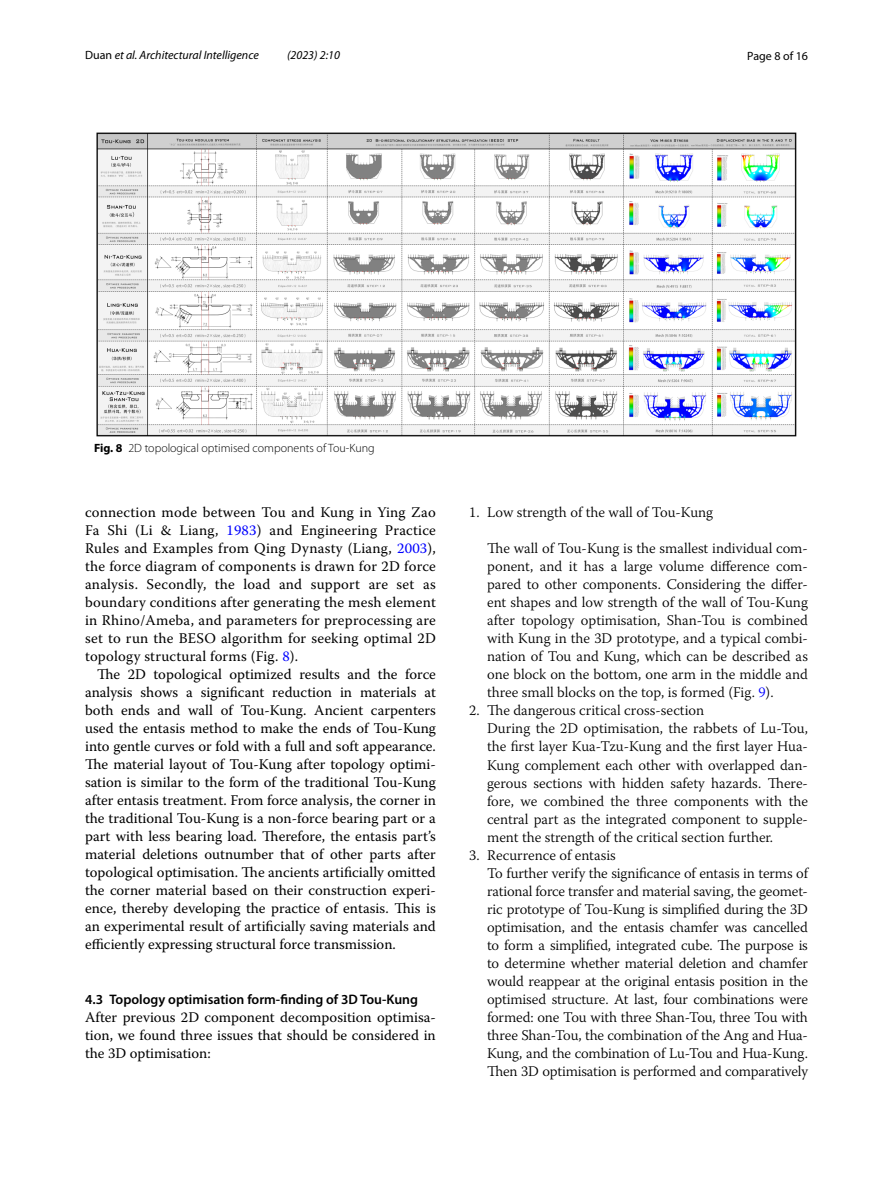
<style>
.page{position:relative;width:893px;height:1187px;background:#fff}
.page>*{position:absolute;margin:0;border:0;box-sizing:border-box;transform-origin:0 0}
.t1{font:300 14.7px/18px "Warnock Pro";letter-spacing:-.01em;color:#000}
.t2{font:14.7px/18px "Warnock Pro";color:#000;text-align:justify}
.t3{font:600 13.8px "Myriad Pro";color:#000}
.t4{font:300 12px "Myriad Pro";color:#000}
.t5{font:italic 12px "Myriad Pro";color:#000}
.t6{font:12px "Myriad Pro";color:#000}
.s1{font-style:normal}
.s2{font-weight:700}
.s3{color:#00f}
</style>
<div class="page">
<img style="left:96px;top:133px;width:701px;height:304px">
<p class="t5" style="left:85px;top:48px;width:175px"><span class="s1">Duan</span> et al. Architectural Intelligence</p>
<p class="t5" style="left:287px;top:48px;width:54px">(2023) 2:10</p>
<p class="t6" style="left:747px;top:48px;width:62px">Page 8 of 16</p>
<p class="t4" style="left:94px;top:441px;width:282px"><span class="s2">Fig. 8</span> 2D topological optimised components of Tou-Kung</p>
<p class="t2" style="left:85px;top:502px;width:352px">connection mode between Tou and Kung in Ying Zao Fa Shi (Li &amp; Liang, <span class="s3">1983</span>) and Engineering Practice Rules and Examples from Qing Dynasty (Liang, <span class="s3">2003</span>), the force diagram of components is drawn for 2D force analysis. Secondly, the load and support are set as boundary conditions after generating the mesh element in Rhino/Ameba, and parameters for preprocessing are set to run the BESO algorithm for seeking optimal 2D topology structural forms (Fig. <span class="s3">8</span>).</p>
<p class="t2" style="left:85px;top:664px;width:352px;text-indent:12px">The 2D topological optimized results and the force analysis shows a significant reduction in materials at both ends and wall of Tou-Kung. Ancient carpenters used the entasis method to make the ends of Tou-Kung into gentle curves or fold with a full and soft appearance.<br>The material layout of Tou-Kung after topology optimi&shy;sation is similar to the form of the traditional Tou-Kung after entasis treatment. From force analysis, the corner in the traditional Tou-Kung is a non-force bearing part or a part with less bearing load. Therefore, the entasis part’s material deletions outnumber that of other parts after topological optimisation. The ancients artificially omitted the corner material based on their construction experi&shy;ence, thereby developing the practice of entasis. This is an experimental result of artificially saving materials and efficiently expressing structural force transmission.</p>
<p class="t3" style="left:85px;top:990px;width:334px">4.3 Topology optimisation form‑finding of 3D Tou‑Kung</p>
<p class="t2" style="left:85px;top:1007px;width:352px">After previous 2D component decomposition optimisa&shy;tion, we found three issues that should be considered in the 3D optimisation:</p>
<p class="t1" style="left:469px;top:502px;width:246px">1. Low strength of the wall of Tou-Kung</p>
<p class="t1" style="left:487px;top:539px;width:322px;text-align:justify">The wall of Tou-Kung is the smallest individual com&shy;ponent, and it has a large volume difference com&shy;pared to other components. Considering the differ&shy;ent shapes and low strength of the wall of Tou-Kung after topology optimisation, Shan-Tou is combined with Kung in the 3D prototype, and a typical combi&shy;nation of Tou and Kung, which can be described as one block on the bottom, one arm in the middle and three small blocks on the top, is formed (Fig. <span class="s3">9</span>).</p>
<p class="t1" style="left:487px;top:701px;width:322px;text-indent:-18px">2. The dangerous critical cross-section<br>During the 2D optimisation, the rabbets of Lu-Tou, the first layer Kua-Tzu-Kung and the first layer Hua-Kung complement each other with overlapped dan&shy;gerous sections with hidden safety hazards. There&shy;fore, we combined the three components with the central part as the integrated component to supple&shy;ment the strength of the critical section further.</p>
<p class="t1" style="left:487px;top:845px;width:322px;text-indent:-18px">3. Recurrence of entasis<br>To further verify the significance of entasis in terms of rational force transfer and material saving, the geomet&shy;ric prototype of Tou-Kung is simplified during the 3D optimisation, and the entasis chamfer was cancelled to form a simplified, integrated cube. The purpose is to determine whether material deletion and chamfer would reappear at the original entasis position in the optimised structure. At last, four combinations were formed: one Tou with three Shan-Tou, three Tou with three Shan-Tou, the combination of the Ang and Hua-Kung, and the combination of Lu-Tou and Hua-Kung.<br>Then 3D optimisation is performed and comparatively</p>
</div>
